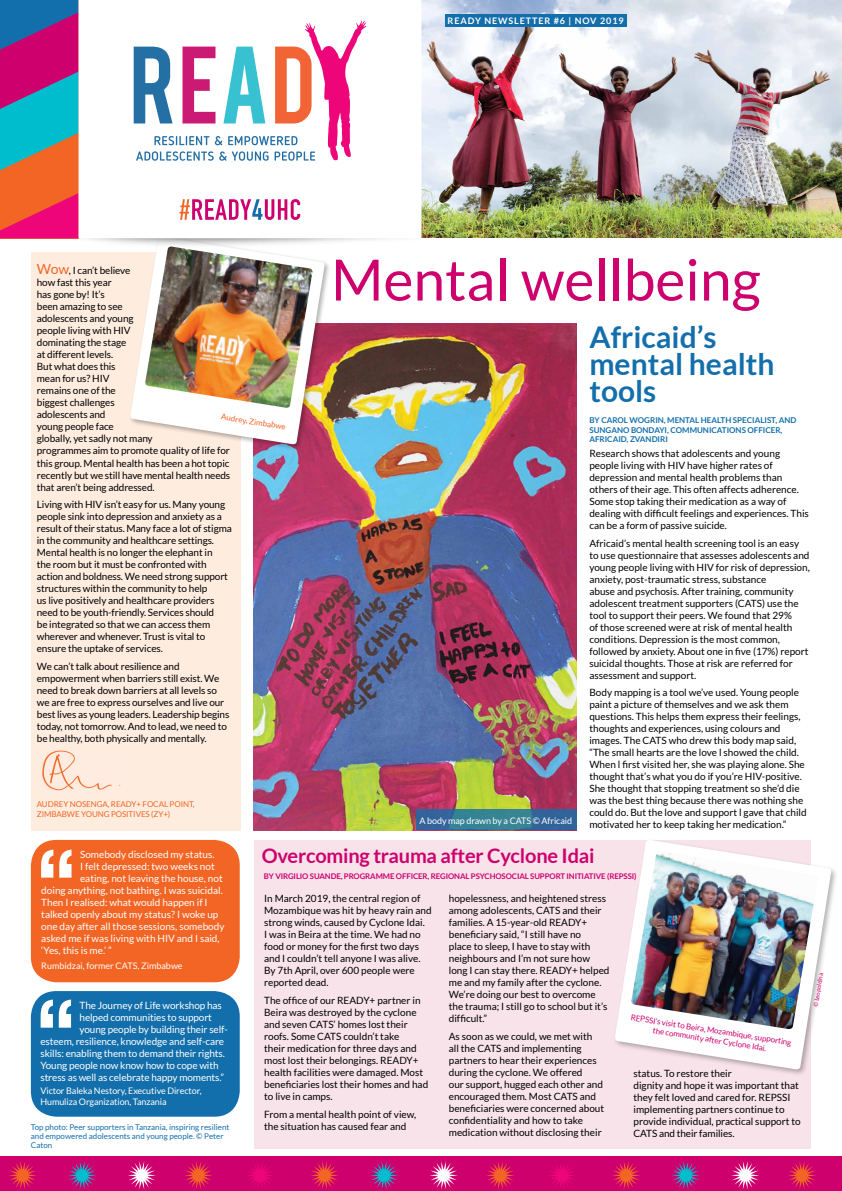
<style>
.page{position:relative;width:842px;height:1191px;background:#fff}
.page>*{position:absolute;margin:0;border:0;box-sizing:border-box;transform-origin:0 0}
.t1{font:57px "Lato";color:#cd006e}
.t2{font:700 30px/27px "Lato";color:#136fab}
.t3{font:700 20px "Lato";letter-spacing:-.01em;color:#cd006e}
.t4{font:10px/12px "Lato";color:#000}
.t5{font:10px "Lato";letter-spacing:-.01em;color:#fff}
.t6{font:9px/10.8px "Lato";letter-spacing:-.01em;color:#fff}
.t7{font:700 9px "Lato";letter-spacing:.1em;color:#fff}
.t8{font:8px/9px "Lato";color:#136fab}
.t9{font:700 8px/9.6px "Lato";color:#136fab}
.t10{font:8px/9.6px "Lato";letter-spacing:-.01em;color:#f26524}
.t11{font:8px/9.6px "Lato";color:#cd006e;text-align:center}
.t12{font:700 7.8px "Lato";letter-spacing:-.01em;color:#cd006e}
.t13{font:6px "Lato";color:#cd006e}
.s1{font-size:14px;color:#f26524}
</style>
<div class="page">
<div style="left:254px;top:840px;width:556px;height:308px;background:#f7e3e9"></div>
<div style="left:31px;top:252px;width:209px;height:578px;background:#feecdf"></div>
<div style="left:0;top:1156px;width:842px;height:35px;background:#cd006e"></div>
<svg style="left:9px;top:1162px;width:27px;height:27px"></svg>
<svg style="left:68px;top:1161px;width:28px;height:28px"></svg>
<svg style="left:128px;top:1161px;width:28px;height:28px"></svg>
<svg style="left:185px;top:1162px;width:27px;height:27px"></svg>
<svg style="left:248px;top:1163px;width:25px;height:25px"></svg>
<svg style="left:311px;top:1162px;width:27px;height:27px"></svg>
<svg style="left:370px;top:1161px;width:28px;height:28px"></svg>
<svg style="left:430px;top:1161px;width:28px;height:28px"></svg>
<svg style="left:487px;top:1162px;width:27px;height:27px"></svg>
<svg style="left:550px;top:1163px;width:25px;height:25px"></svg>
<svg style="left:613px;top:1162px;width:27px;height:27px"></svg>
<svg style="left:672px;top:1161px;width:28px;height:28px"></svg>
<svg style="left:731px;top:1161px;width:28px;height:28px"></svg>
<svg style="left:788px;top:1162px;width:28px;height:27px"></svg>
<img style="left:42px;top:750px;width:79px;height:41px">
<img style="left:254px;top:323px;width:323px;height:507px">
<div style="left:128px;top:235px;width:203px;height:216px;background:#000;opacity:.3"></div>
<img style="left:130px;top:249px;width:195px;height:196px">
<svg style="left:417px;top:809px;width:160px;height:21px;background:#337297"></svg>
<div style="left:613px;top:837px;width:226px;height:240px;background:#000;opacity:.3"></div>
<img style="left:614px;top:839px;width:218px;height:231px">
<div style="left:31px;top:991px;width:209px;height:125px;background:#136fab;border-radius:26px"></div>
<svg style="left:41px;top:999px;width:30px;height:28px"></svg>
<div style="left:31px;top:840px;width:209px;height:142px;background:#f26524;border-radius:26px"></div>
<svg style="left:41px;top:849px;width:31px;height:28px"></svg>
<img style="left:421px;top:0;width:421px;height:238px">
<div style="left:445px;top:14px;width:182px;height:13px;background:#136fab"></div>
<svg style="left:0;top:0;width:79px;height:239px;background:#8e5a7d"></svg>
<img style="left:86px;top:238px;width:302px;height:11px">
<svg style="left:128px;top:20px;width:239px;height:218px"></svg>
<svg style="left:134px;top:21px;width:232px;height:140px"></svg>
<svg style="left:179px;top:199px;width:121px;height:21px"></svg>
<p class="t7" style="left:448px;top:15px;width:178px">READY NEWSLETTER #6 | NOV 2019</p>
<h1 class="t1" style="left:331px;top:248px;width:431px">Mental wellbeing</h1>
<p class="t4" style="left:37px;top:265px;width:195px"><span class="s1">Wow</span>, I can’t believe<br>how fast this year<br>has gone by! It’s<br>been amazing to see<br>adolescents and young<br>people living with HIV<br>dominating the stage<br>at different levels.<br>But what does this<br>mean for us? HIV<br>remains one of the<br>biggest challenges<br>adolescents and<br>young people face<br>globally, yet sadly not many<br>programmes aim to promote quality of life for this group. Mental health has been a hot topic recently but we still have mental health needs that aren’t being addressed.</p>
<p class="t4" style="left:37px;top:498px;width:196px">Living with HIV isn’t easy for us. Many young people sink into depression and anxiety as a result of their status. Many face a lot of stigma in the community and healthcare settings.<br>Mental health is no longer the elephant in<br>the room but it must be confronted with action and boldness. We need strong support structures within the community to help<br>us live positively and healthcare providers need to be youth-friendly. Services should<br>be integrated so that we can access them wherever and whenever. Trust is vital to ensure the uptake of services.</p>
<p class="t4" style="left:37px;top:660px;width:194px">We can’t talk about resilience and empowerment when barriers still exist. We need to break down barriers at all levels so we are free to express ourselves and live our best lives as young leaders. Leadership begins today, not tomorrow. And to lead, we need to be healthy, both physically and mentally.</p>
<h2 class="t2" style="left:589px;top:323px;width:187px">Africaid’s mental health tools</h2>
<p class="t9" style="left:589px;top:415px;width:209px">BY CAROL WOGRIN, MENTAL HEALTH SPECIALIST, AND<br>SUNGANO BONDAYI, COMMUNICATIONS OFFICER,<br>AFRICAID, ZVANDIRI</p>
<p class="t4" style="left:589px;top:447px;width:221px">Research shows that adolescents and young people living with HIV have higher rates of depression and mental health problems than others of their age. This often affects adherence.<br>Some stop taking their medication as a way of dealing with difficult feelings and experiences. This can be a form of passive suicide.</p>
<p class="t4" style="left:589px;top:537px;width:222px">Africaid’s mental health screening tool is an easy to use questionnaire that assesses adolescents and young people living with HIV for risk of depression, anxiety, post-traumatic stress, substance<br>abuse and psychosis. After training, community adolescent treatment supporters (CATS) use the tool to support their peers. We found that 29%<br>of those screened were at risk of mental health conditions. Depression is the most common, followed by anxiety. About one in five (17%) report suicidal thoughts. Those at risk are referred for assessment and support.</p>
<p class="t4" style="left:589px;top:686px;width:219px">Body mapping is a tool we’ve used. Young people paint a picture of themselves and we ask them questions. This helps them express their feelings, thoughts and experiences, using colours and images. The CATS who drew this body map said, “The small hearts are the love l showed the child.<br>When l first visited her, she was playing alone. She thought that’s what you do if you’re HIV-positive.<br>She thought that stopping treatment so she’d die was the best thing because there was nothing she could do. But the love and support l gave that child motivated her to keep taking her medication.”</p>
<p class="t10" style="left:222px;top:412px;width:67px;rotate:9deg">Audrey, Zimbabwe</p>
<p class="t10" style="left:37px;top:799px;width:159px">AUDREY NOSENGA, READY+ FOCAL POINT,<br>ZIMBABWE YOUNG POSITIVES (ZY+)</p>
<p class="t6" style="left:420px;top:815px;width:154px">A body map drawn by a CATS © Africaid</p>
<h3 class="t3" style="left:262px;top:844px;width:334px">Overcoming trauma after Cyclone Idai</h3>
<p class="t12" style="left:264px;top:872px;width:374px">BY VIRGILIO SUANDE, PROGRAMME OFFICER, REGIONAL PSYCHOSOCIAL SUPPORT INITIATIVE (REPSSI)</p>
<p class="t5" style="left:80px;top:848px;width:136px">Somebody disclosed my status.</p>
<p class="t5" style="left:80px;top:860px;width:136px">I felt depressed: two weeks not</p>
<p class="t5" style="left:80px;top:872px;width:144px">eating, not leaving the house, not</p>
<p class="t5" style="left:41px;top:884px;width:183px">doing anything, not bathing. I was suicidal.</p>
<p class="t5" style="left:41px;top:896px;width:168px">Then I realised: what would happen if I</p>
<p class="t5" style="left:41px;top:908px;width:179px">talked openly about my status? I woke up</p>
<p class="t5" style="left:41px;top:920px;width:185px">one day after all those sessions, somebody</p>
<p class="t5" style="left:41px;top:932px;width:180px">asked me if was living with HIV and I said,</p>
<p class="t5" style="left:41px;top:944px;width:72px">‘Yes, this is me.’ ”</p>
<p class="t6" style="left:41px;top:959px;width:143px">Rumbidzai, former CATS, Zimbabwe</p>
<p class="t4" style="left:264px;top:892px;width:169px">In March 2019, the central region of<br>Mozambique was hit by heavy rain and strong winds, caused by Cyclone Idai.<br>I was in Beira at the time. We had no food or money for the first two days and I couldn’t tell anyone I was alive.<br>By 7th April, over 600 people were reported dead.</p>
<p class="t4" style="left:264px;top:994px;width:166px">The office of our READY+ partner in<br>Beira was destroyed by the cyclone and seven CATS’ homes lost their roofs. Some CATS couldn’t take<br>their medication for three days and most lost their belongings. READY+ health facilities were damaged. Most beneficiaries lost their homes and had to live in camps.</p>
<p class="t4" style="left:264px;top:1107px;width:154px">From a mental health point of view, the situation has caused fear and</p>
<p class="t4" style="left:449px;top:892px;width:162px">hopelessness, and heightened stress among adolescents, CATS and their families. A 15-year-old READY+ beneficiary said, “I still have no<br>place to sleep, I have to stay with neighbours and I’m not sure how long I can stay there. READY+ helped me and my family after the cyclone.<br>We’re doing our best to overcome the trauma; I still go to school but it’s difficult.”</p>
<p class="t4" style="left:449px;top:1030px;width:157px">As soon as we could, we met with all the CATS and implementing partners to hear their experiences during the cyclone. We offered<br>our support, hugged each other and encouraged them. Most CATS and beneficiaries were concerned about confidentiality and how to take medication without disclosing their</p>
<p class="t13" style="left:812px;top:1006px;width:36px;rotate:-81deg">© Leopoldina</p>
<p class="t5" style="left:80px;top:999px;width:144px">The Journey of Life workshop has</p>
<p class="t5" style="left:80px;top:1011px;width:134px">helped communities to support</p>
<p class="t5" style="left:80px;top:1023px;width:150px">young people by building their self-</p>
<p class="t5" style="left:40px;top:1035px;width:185px">esteem, resilience, knowledge and self-care</p>
<p class="t5" style="left:40px;top:1047px;width:186px">skills: enabling them to demand their rights.</p>
<p class="t5" style="left:40px;top:1059px;width:180px">Young people now know how to cope with</p>
<p class="t5" style="left:40px;top:1071px;width:185px">stress as well as celebrate happy moments.”</p>
<p class="t6" style="left:40px;top:1085px;width:163px">Victor Baleka Nestory, Executive Director,<br>Humuliza Organization, Tanzania</p>
<p class="t11" style="left:632px;top:1012px;width:164px;rotate:9deg">REPSSI’s visit to Beira, Mozambique, supporting the community after Cyclone Idai.</p>
<p class="t4" style="left:633px;top:1067px;width:169px">status. To restore their<br>dignity and hope it was important that they felt loved and cared for. REPSSI implementing partners continue to provide individual, practical support to CATS and their families.</p>
<p class="t8" style="left:31px;top:1123px;width:200px">Top photo: Peer supporters in Tanzania, inspiring resilient and empowered adolescents and young people. © Peter<br>Caton</p>
</div>
